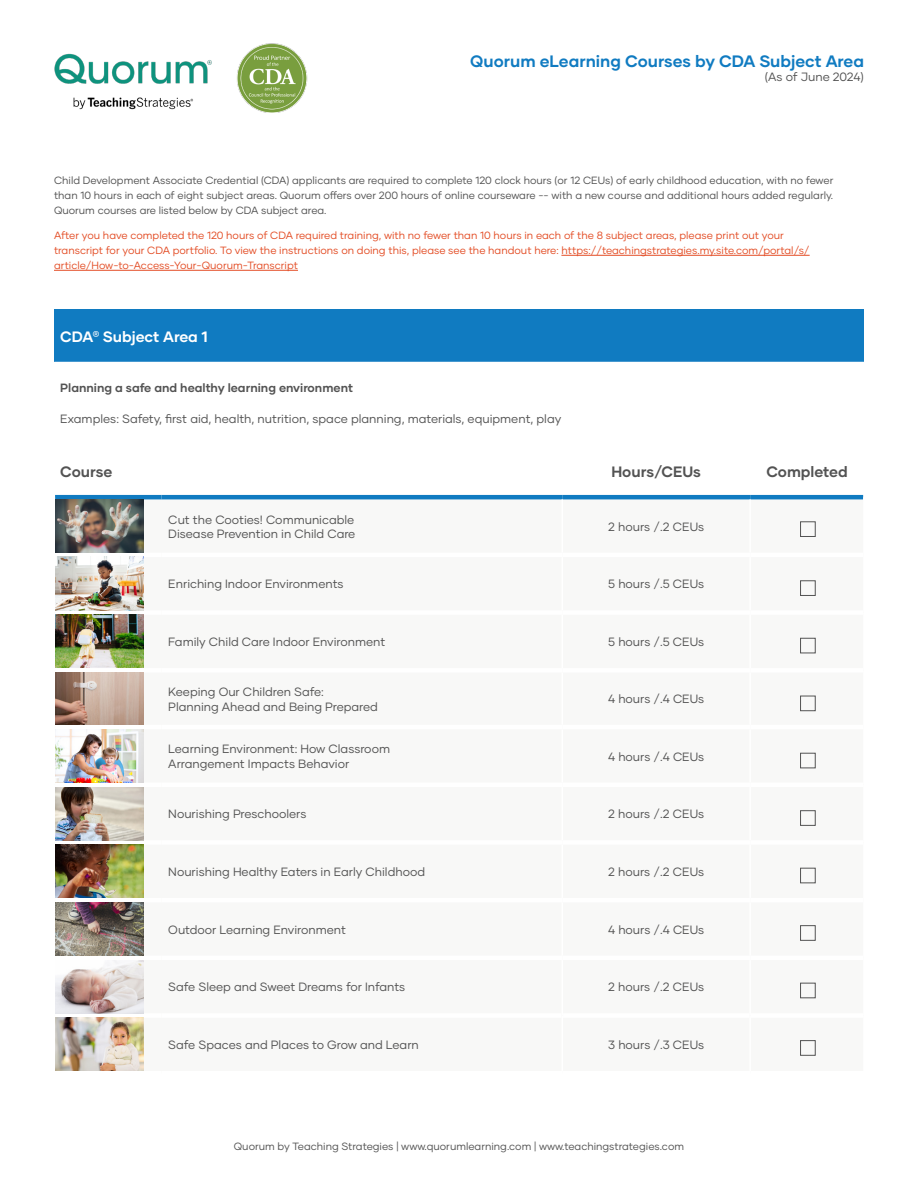
<style>
.page{position:relative;width:918px;height:1188px;background:#fff}
.page>*{position:absolute;margin:0;border:0;box-sizing:border-box;transform-origin:0 0}
.t1{font:700 16.5px "Gilmer";color:#107bc1}
.t2{font:700 15px "Gilmer";color:#535353}
.t3{font:700 15px "Gilmer";color:#fff}
.t4{font:12px "Gilmer";color:#535353}
.t5{font:700 12px "Gilmer";color:#535353}
.t6{font:10.5px "Gilmer";color:#535353}
.t7{font:10.5px "Gilmer";color:#e34c24}
</style>
<div class="page">
<hr style="left:561px;top:255px;width:249px;height:1px;background:#e34c24">
<hr style="left:54px;top:270px;width:244px;height:1px;background:#e34c24">
<div style="left:54px;top:310px;width:810px;height:52px;background:#107bc1"></div>
<svg style="left:55px;top:494px;width:808px;height:1px"></svg>
<svg style="left:55px;top:499px;width:808px;height:54px"></svg>
<hr style="left:161px;top:445px;width:1px;height:50px;background:#fff">
<hr style="left:562px;top:445px;width:1px;height:50px;background:#fff">
<hr style="left:749px;top:445px;width:2px;height:50px;background:#fff">
<hr style="left:55px;top:495px;width:107px;height:4px;background:#107bc1">
<hr style="left:162px;top:495px;width:400px;height:4px;background:#107bc1">
<hr style="left:562px;top:495px;width:188px;height:4px;background:#107bc1">
<hr style="left:750px;top:495px;width:113px;height:4px;background:#107bc1">
<hr style="left:562px;top:499px;width:1px;height:54px;background:#fff">
<hr style="left:749px;top:499px;width:2px;height:54px;background:#fff">
<div style="left:800px;top:521px;width:16px;height:16px;border:1px solid #535353"></div>
<div style="left:800px;top:580px;width:16px;height:16px;border:1px solid #535353"></div>
<div style="left:800px;top:638px;width:16px;height:15px;border:1px solid #535353"></div>
<div style="left:800px;top:696px;width:16px;height:15px;border:1px solid #535353"></div>
<div style="left:800px;top:753px;width:16px;height:15px;border:1px solid #535353"></div>
<div style="left:800px;top:810px;width:16px;height:16px;border:1px solid #535353"></div>
<div style="left:800px;top:868px;width:16px;height:15px;border:1px solid #535353"></div>
<div style="left:800px;top:925px;width:16px;height:16px;border:1px solid #535353"></div>
<div style="left:800px;top:983px;width:16px;height:15px;border:1px solid #535353"></div>
<div style="left:800px;top:1040px;width:16px;height:16px;border:1px solid #535353"></div>
<img style="left:55px;top:499px;width:88px;height:53px">
<img style="left:55px;top:557px;width:88px;height:53px">
<img style="left:55px;top:615px;width:88px;height:53px">
<img style="left:55px;top:672px;width:88px;height:53px">
<img style="left:55px;top:729px;width:88px;height:54px">
<img style="left:55px;top:845px;width:88px;height:53px">
<img style="left:55px;top:902px;width:88px;height:54px">
<img style="left:55px;top:960px;width:88px;height:53px">
<img style="left:55px;top:1018px;width:88px;height:53px">
<img style="left:55px;top:787px;width:88px;height:53px">
<img style="left:237px;top:44px;width:71px;height:68px">
<img style="left:55px;top:54px;width:157px;height:56px">
<h1 class="t1" style="left:470px;top:51px;width:395px">Quorum eLearning Courses by CDA Subject Area</h1>
<p class="t4" style="left:765px;top:70px;width:101px">(As of June 2024)</p>
<p class="t6" style="left:54px;top:174px;width:781px">Child Development Associate Credential (CDA) applicants are required to complete 120 clock hours (or 12 CEUs) of early childhood education, with no fewer</p>
<p class="t6" style="left:54px;top:189px;width:781px">than 10 hours in each of eight subject areas. Quorum offers over 200 hours of online courseware -- with a new course and additional hours added regularly.</p>
<p class="t6" style="left:54px;top:204px;width:274px">Quorum courses are listed below by CDA subject area.</p>
<p class="t7" style="left:54px;top:229px;width:732px">After you have completed the 120 hours of CDA required training, with no fewer than 10 hours in each of the 8 subject areas, please print out your</p>
<p class="t7" style="left:54px;top:244px;width:757px">transcript for your CDA portfolio. To view the instructions on doing this, please see the handout here: https://teachingstrategies.my.site.com/portal/s/</p>
<p class="t7" style="left:54px;top:259px;width:246px">article/How-to-Access-Your-Quorum-Transcript</p>
<p class="t3" style="left:60px;top:327px;width:149px">CDA<sup>®</sup> Subject Area 1</p>
<p class="t5" style="left:60px;top:380px;width:294px">Planning a safe and healthy learning environment</p>
<p class="t4" style="left:60px;top:411px;width:502px">Examples: Safety, first aid, health, nutrition, space planning, materials, equipment, play</p>
<p class="t2" style="left:60px;top:462px;width:54px">Course</p>
<p class="t2" style="left:611px;top:462px;width:91px">Hours/CEUs</p>
<p class="t2" style="left:766px;top:462px;width:83px">Completed</p>
<p class="t4" style="left:168px;top:512px;width:187px">Cut the Cooties! Communicable</p>
<p class="t4" style="left:168px;top:526px;width:189px">Disease Prevention in Child Care</p>
<p class="t4" style="left:608px;top:519px;width:97px">2 hours /.2 CEUs</p>
<p class="t4" style="left:168px;top:577px;width:177px">Enriching Indoor Environments</p>
<p class="t4" style="left:608px;top:577px;width:97px">5 hours /.5 CEUs</p>
<p class="t4" style="left:168px;top:635px;width:219px">Family Child Care Indoor Environment</p>
<p class="t4" style="left:608px;top:635px;width:97px">5 hours /.5 CEUs</p>
<p class="t4" style="left:168px;top:685px;width:157px">Keeping Our Children Safe:</p>
<p class="t4" style="left:168px;top:699px;width:211px">Planning Ahead and Being Prepared</p>
<p class="t4" style="left:608px;top:692px;width:98px">4 hours /.4 CEUs</p>
<p class="t4" style="left:168px;top:742px;width:223px">Learning Environment: How Classroom</p>
<p class="t4" style="left:168px;top:756px;width:183px">Arrangement Impacts Behavior</p>
<p class="t4" style="left:608px;top:749px;width:98px">4 hours /.4 CEUs</p>
<p class="t4" style="left:168px;top:807px;width:140px">Nourishing Preschoolers</p>
<p class="t4" style="left:608px;top:807px;width:97px">2 hours /.2 CEUs</p>
<p class="t4" style="left:168px;top:864px;width:258px">Nourishing Healthy Eaters in Early Childhood</p>
<p class="t4" style="left:608px;top:864px;width:97px">2 hours /.2 CEUs</p>
<p class="t4" style="left:168px;top:922px;width:179px">Outdoor Learning Environment</p>
<p class="t4" style="left:608px;top:922px;width:98px">4 hours /.4 CEUs</p>
<p class="t4" style="left:168px;top:980px;width:239px">Safe Sleep and Sweet Dreams for Infants</p>
<p class="t4" style="left:608px;top:980px;width:97px">2 hours /.2 CEUs</p>
<p class="t4" style="left:168px;top:1037px;width:252px">Safe Spaces and Places to Grow and Learn</p>
<p class="t4" style="left:608px;top:1037px;width:97px">3 hours /.3 CEUs</p>
<p class="t6" style="left:234px;top:1140px;width:452px">Quorum by Teaching Strategies | www.quorumlearning.com | www.teachingstrategies.com</p>
</div>
